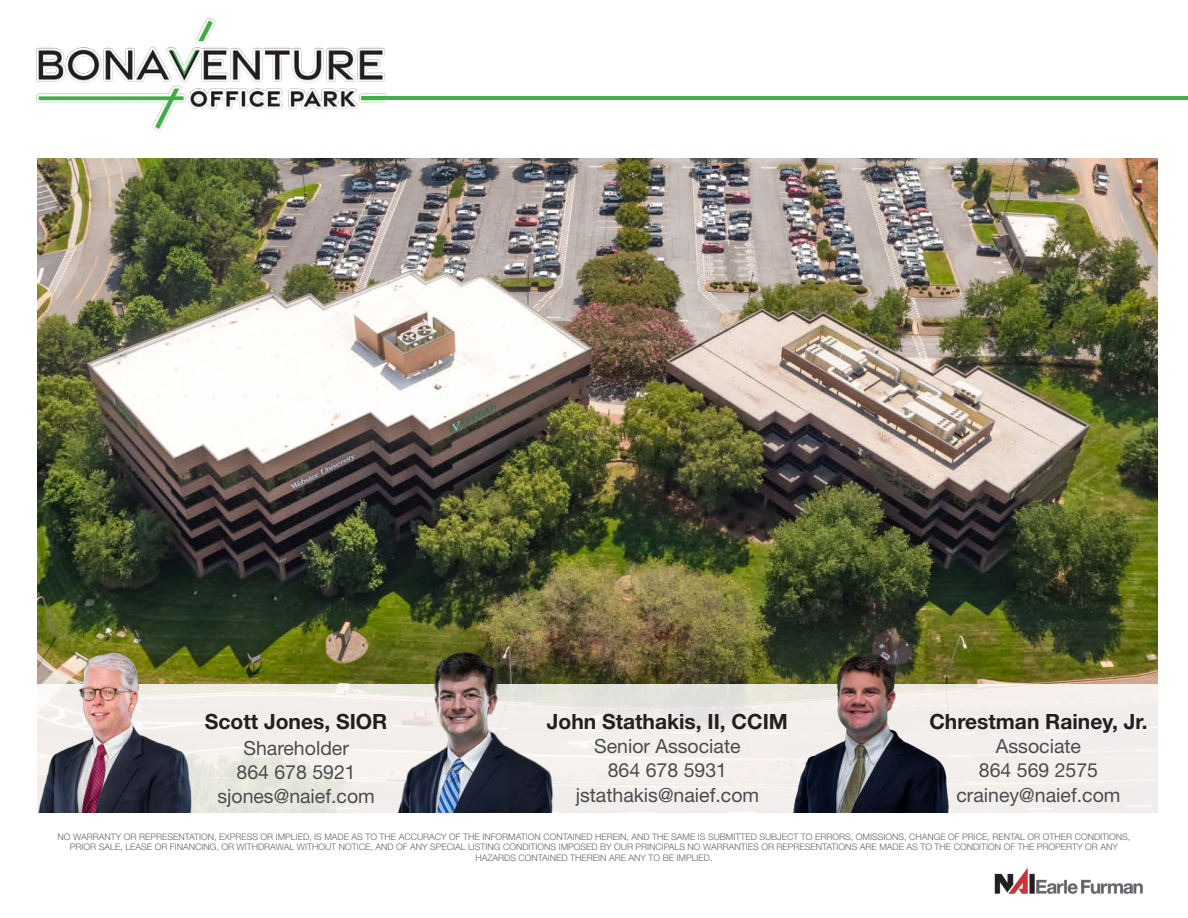
<style>
.page{position:relative;width:1188px;height:918px;background:#fff}
.page>*{position:absolute;margin:0;border:0;box-sizing:border-box;transform-origin:0 0}
.t1{font:700 21px "Helvetica Neue LT Std";color:#231f20}
.t2{font:19.5px "Helvetica Neue LT Std";color:#4b4c4d}
.t3{font:300 9px/10.8px "Helvetica Neue LT Std";color:#656568;text-align:center}
</style>
<div class="page">
<img style="left:994px;top:867px;width:149px;height:27px">
<img style="left:38px;top:158px;width:1120px;height:526px">
<svg style="left:37px;top:684px;width:1121px;height:129px;background:#efece8"></svg>
<img style="left:37px;top:643px;width:156px;height:169px">
<img style="left:385px;top:636px;width:170px;height:176px">
<img style="left:36px;top:17px;width:351px;height:114px">
<hr style="left:361px;top:96px;width:827px;height:4px;background:#40ae49">
<img style="left:776px;top:642px;width:178px;height:170px">
<p class="t1" style="left:205px;top:709px;width:184px">Scott Jones, SIOR</p>
<p class="t2" style="left:243px;top:736px;width:107px">Shareholder</p>
<p class="t2" style="left:237px;top:760px;width:121px">864 678 5921</p>
<p class="t2" style="left:217px;top:784px;width:159px">sjones@naief.com</p>
<p class="t1" style="left:547px;top:709px;width:243px">John Stathakis, II, CCIM</p>
<p class="t2" style="left:594px;top:735px;width:148px">Senior Associate</p>
<p class="t2" style="left:608px;top:759px;width:121px">864 678 5931</p>
<p class="t2" style="left:576px;top:784px;width:185px">jstathakis@naief.com</p>
<p class="t1" style="left:929px;top:709px;width:220px">Chrestman Rainey, Jr.</p>
<p class="t2" style="left:996px;top:735px;width:87px">Associate</p>
<p class="t2" style="left:979px;top:759px;width:121px">864 569 2575</p>
<p class="t2" style="left:956px;top:784px;width:166px">crainey@naief.com</p>
<p class="t3" style="left:58px;top:831px;width:1074px">NO WARRANTY OR REPRESENTATION, EXPRESS OR IMPLIED, IS MADE AS TO THE ACCURACY OF THE INFORMATION CONTAINED HEREIN, AND THE SAME IS SUBMITTED SUBJECT TO ERRORS, OMISSIONS, CHANGE OF PRICE, RENTAL OR OTHER CONDITIONS,<br>PRIOR SALE, LEASE OR FINANCING, OR WITHDRAWAL WITHOUT NOTICE, AND OF ANY SPECIAL LISTING CONDITIONS IMPOSED BY OUR PRINCIPALS NO WARRANTIES OR REPRESENTATIONS ARE MADE AS TO THE CONDITION OF THE PROPERTY OR ANY<br>HAZARDS CONTAINED THEREIN ARE ANY TO BE IMPLIED.</p>
</div>
